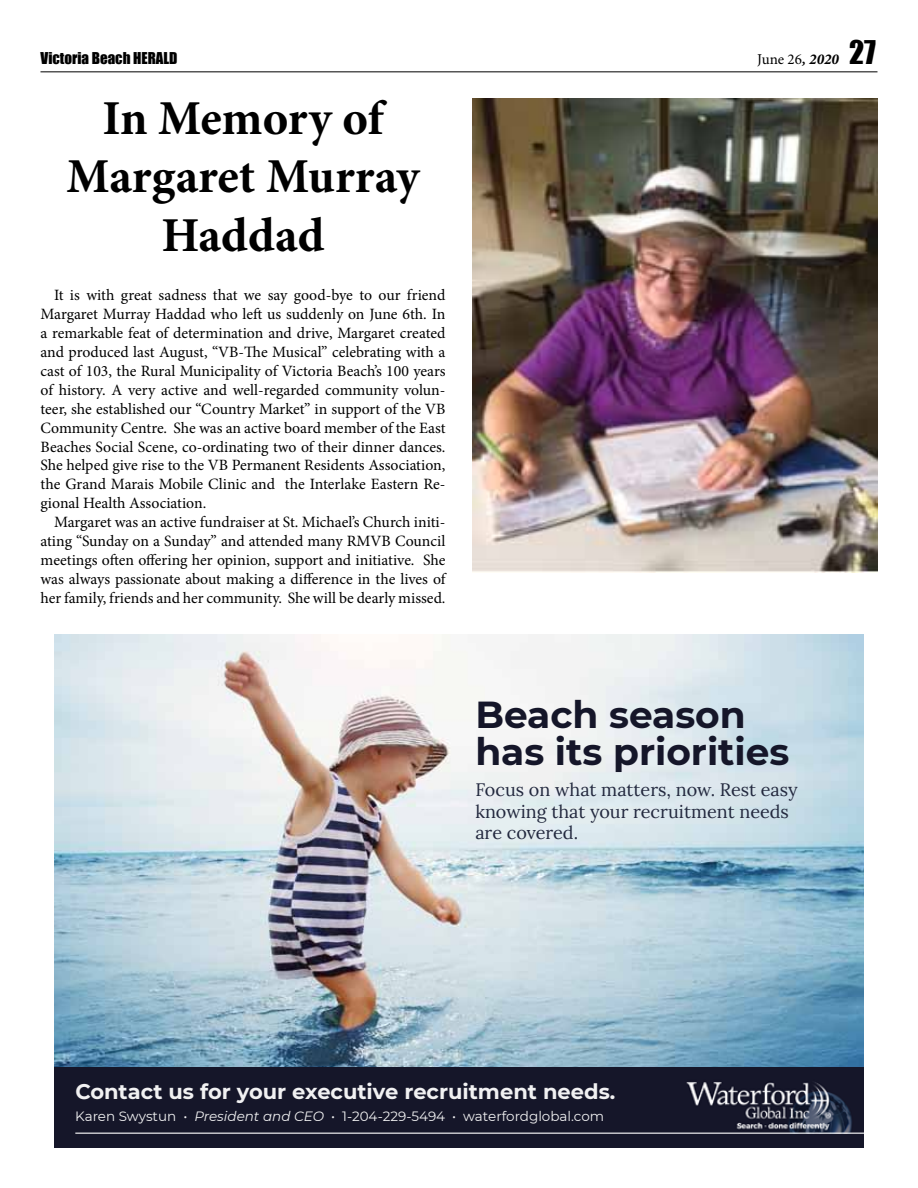
<style>
.page{position:relative;width:918px;height:1188px;background:#fff}
.page>*{position:absolute;margin:0;border:0;box-sizing:border-box;transform-origin:0 0}
.t1{font:700 48.75px/58.5px "Minion Pro";letter-spacing:-.005em;color:#000;text-align:center}
.t2{font:700 37.5px/37.5px "Montserrat";color:#151629}
.t3{font:700 21px "Montserrat";color:#f1f1f2}
.t4{font:18px/21.6px "Lora";color:#22283e}
.t5{font:15.75px "Minion Pro";color:#000}
.t6{font:15px "Impact";color:#000}
.t7{font:15px "Minion Pro";color:#000}
.t8{font:13.5px "Montserrat";color:#f1f1f2}
.s1{font-weight:700;font-style:italic}
.s2{font-family:"Impact";font-size:30px}
.s3{font-style:italic}
</style>
<div class="page">
<hr style="left:40px;top:71px;width:838px;height:1px;background:#000">
<img style="left:473px;top:98px;width:405px;height:474px">
<img style="left:54px;top:634px;width:810px;height:433px">
<div style="left:54px;top:1067px;width:810px;height:81px;background:#151629"></div>
<img style="left:687px;top:1082px;width:170px;height:51px">
<hr style="left:75px;top:1133px;width:789px;height:1px;background:#fff">
<p class="t6" style="left:40px;top:47px;width:138px">Victoria Beach HERALD</p>
<p class="t1" style="left:66px;top:88px;width:355px">In Memory of<br>Margaret Murray<br>Haddad</p>
<p class="t5" style="left:54px;top:285px;width:393px">It is with great sadness that we say good-bye to our friend</p>
<p class="t5" style="left:41px;top:304px;width:406px">Margaret Murray Haddad who left us suddenly on June 6th. In</p>
<p class="t5" style="left:41px;top:323px;width:406px">a remarkable feat of determination and drive, Margaret created</p>
<p class="t5" style="left:41px;top:341px;width:406px">and produced last August, “VB-The Musical” celebrating with a</p>
<p class="t5" style="left:41px;top:360px;width:407px">cast of 103, the Rural Municipality of Victoria Beach’s 100 years</p>
<p class="t5" style="left:41px;top:379px;width:407px">of history. A very active and well-regarded community volun-</p>
<p class="t5" style="left:41px;top:398px;width:407px">teer, she established our “Country Market” in support of the VB</p>
<p class="t5" style="left:41px;top:417px;width:407px">Community Centre. She was an active board member of the East</p>
<p class="t5" style="left:41px;top:436px;width:407px">Beaches Social Scene, co-ordinating two of their dinner dances.</p>
<p class="t5" style="left:41px;top:455px;width:406px">She helped give rise to the VB Permanent Residents Association,</p>
<p class="t5" style="left:41px;top:474px;width:406px">the Grand Marais Mobile Clinic and the Interlake Eastern Re-</p>
<p class="t5" style="left:41px;top:493px;width:167px">gional Health Association.</p>
<p class="t5" style="left:54px;top:512px;width:393px">Margaret was an active fundraiser at St. Michael’s Church initi-</p>
<p class="t5" style="left:41px;top:530px;width:406px">ating “Sunday on a Sunday” and attended many RMVB Council</p>
<p class="t5" style="left:41px;top:549px;width:407px">meetings often offering her opinion, support and initiative. She</p>
<p class="t5" style="left:41px;top:568px;width:407px">was always passionate about making a difference in the lives of</p>
<p class="t5" style="left:41px;top:587px;width:407px">her family, friends and her community. She will be dearly missed.</p>
<p class="t7" style="left:757px;top:49px;width:120px">June 26<span class="s1">, 2020</span> <span class="s2">27</span></p>
<p class="t2" style="left:475px;top:694px;width:316px">Beach season has its priorities</p>
<p class="t4" style="left:475px;top:778px;width:324px">Focus on what matters, now. Rest easy knowing that your recruitment needs are covered.</p>
<p class="t3" style="left:75px;top:1077px;width:542px">Contact us for your executive recruitment needs.</p>
<p class="t8" style="left:75px;top:1107px;width:530px">Karen Swystun • <span class="s3">President and CEO</span> • 1-204-229-5494 • waterfordglobal.com</p>
</div>
